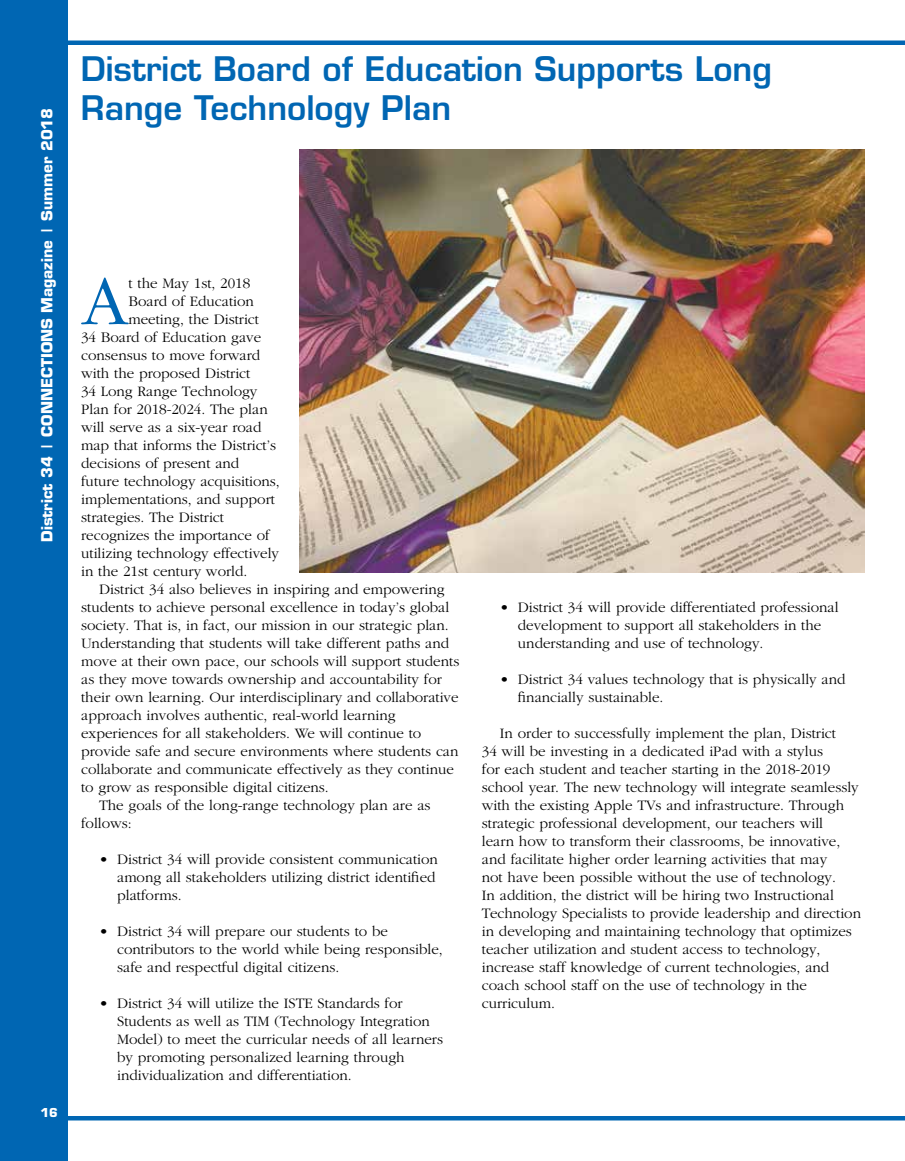
<style>
.page{position:relative;width:905px;height:1161px;background:#fff}
.page>*{position:absolute;margin:0;border:0;box-sizing:border-box;transform-origin:0 0}
.t1{font:300 72.75px "Garamond";color:#0066b3}
.t2{font:600 33px/39.6px "Eurostile";color:#0066b3}
.t3{font:300 15px/18px "Garamond";color:#000}
.t4{font:700 15px "Eurostile";color:#fff}
.t5{font:700 12px "Eurostile";color:#fff}
</style>
<div class="page">
<div style="left:0;top:0;width:68px;height:1161px;background:#0066b3"></div>
<hr style="left:40px;top:1116px;width:864px;height:4px;background:#0066b3">
<div style="left:40px;top:40px;width:864px;height:5px;background:#0066b3"></div>
<img style="left:300px;top:149px;width:564px;height:423px">
<p class="t4" style="left:38px;top:542px;width:435px;rotate:-90deg">District 34 | CONNECTIONS Magazine | Summer 2018</p>
<p class="t5" style="left:40px;top:1105px;width:19px">16</p>
<h2 class="t2" style="left:81px;top:48px;width:692px">District Board of Education Supports Long<br>Range Technology Plan</h2>
<h1 class="t1" style="left:82px;top:263px;width:48px">A</h1>
<p class="t3" style="left:128px;top:275px;width:123px">t the May 1st, 2018</p>
<p class="t3" style="left:128px;top:293px;width:127px">Board of Education</p>
<p class="t3" style="left:128px;top:311px;width:132px">meeting, the District</p>
<p class="t3" style="left:81px;top:329px;width:181px">34 Board of Education gave</p>
<p class="t3" style="left:81px;top:347px;width:181px">consensus to move forward</p>
<p class="t3" style="left:81px;top:365px;width:171px">with the proposed District</p>
<p class="t3" style="left:81px;top:383px;width:178px">34 Long Range Technology</p>
<p class="t3" style="left:81px;top:401px;width:188px">Plan for 2018-2024. The plan</p>
<p class="t3" style="left:81px;top:419px;width:182px">will serve as a six-year road</p>
<p class="t3" style="left:81px;top:437px;width:196px">map that informs the District’s</p>
<p class="t3" style="left:81px;top:455px;width:160px">decisions of present and</p>
<p class="t3" style="left:81px;top:473px;width:200px">future technology acquisitions,</p>
<p class="t3" style="left:81px;top:491px;width:195px">implementations, and support</p>
<p class="t3" style="left:81px;top:509px;width:144px">strategies. The District</p>
<p class="t3" style="left:81px;top:527px;width:190px">recognizes the importance of</p>
<p class="t3" style="left:81px;top:545px;width:199px">utilizing technology effectively</p>
<p class="t3" style="left:81px;top:563px;width:168px">in the 21st century world.</p>
<p class="t3" style="left:99px;top:581px;width:347px">District 34 also believes in inspiring and empowering</p>
<p class="t3" style="left:81px;top:599px;width:370px">students to achieve personal excellence in today’s global</p>
<p class="t3" style="left:81px;top:617px;width:369px">society. That is, in fact, our mission in our strategic plan.</p>
<p class="t3" style="left:81px;top:635px;width:369px">Understanding that students will take different paths and</p>
<p class="t3" style="left:81px;top:653px;width:380px">move at their own pace, our schools will support students</p>
<p class="t3" style="left:81px;top:671px;width:362px">as they move towards ownership and accountability for</p>
<p class="t3" style="left:81px;top:689px;width:379px">their own learning. Our interdisciplinary and collaborative</p>
<p class="t3" style="left:81px;top:707px;width:316px">approach involves authentic, real-world learning</p>
<p class="t3" style="left:81px;top:725px;width:342px">experiences for all stakeholders. We will continue to</p>
<p class="t3" style="left:81px;top:743px;width:379px">provide safe and secure environments where students can</p>
<p class="t3" style="left:81px;top:761px;width:374px">collaborate and communicate effectively as they continue</p>
<p class="t3" style="left:81px;top:779px;width:249px">to grow as responsible digital citizens.</p>
<p class="t3" style="left:99px;top:797px;width:333px">The goals of the long-range technology plan are as</p>
<p class="t3" style="left:81px;top:815px;width:52px">follows:</p>
<p class="t3" style="left:117px;top:851px;width:322px;text-indent:-18px">• District 34 will provide consistent communication among all stakeholders utilizing district identified platforms.</p>
<p class="t3" style="left:117px;top:923px;width:327px;text-indent:-18px">• District 34 will prepare our students to be contributors to the world while being responsible, safe and respectful digital citizens.</p>
<p class="t3" style="left:117px;top:995px;width:327px;text-indent:-18px">• District 34 will utilize the ISTE Standards for Students as well as TIM (Technology Integration Model) to meet the curricular needs of all learners by promoting personalized learning through individualization and differentiation.</p>
<p class="t3" style="left:518px;top:599px;width:322px;text-indent:-18px">• District 34 will provide differentiated professional development to support all stakeholders in the understanding and use of technology.</p>
<p class="t3" style="left:518px;top:671px;width:329px;text-indent:-18px">• District 34 values technology that is physically and financially sustainable.</p>
<p class="t3" style="left:482px;top:725px;width:381px;text-indent:18px">In order to successfully implement the plan, District<br>34 will be investing in a dedicated iPad with a stylus<br>for each student and teacher starting in the 2018-2019 school year. The new technology will integrate seamlessly with the existing Apple TVs and infrastructure. Through strategic professional development, our teachers will<br>learn how to transform their classrooms, be innovative, and facilitate higher order learning activities that may<br>not have been possible without the use of technology.<br>In addition, the district will be hiring two Instructional Technology Specialists to provide leadership and direction in developing and maintaining technology that optimizes teacher utilization and student access to technology, increase staff knowledge of current technologies, and coach school staff on the use of technology in the curriculum.</p>
</div>
